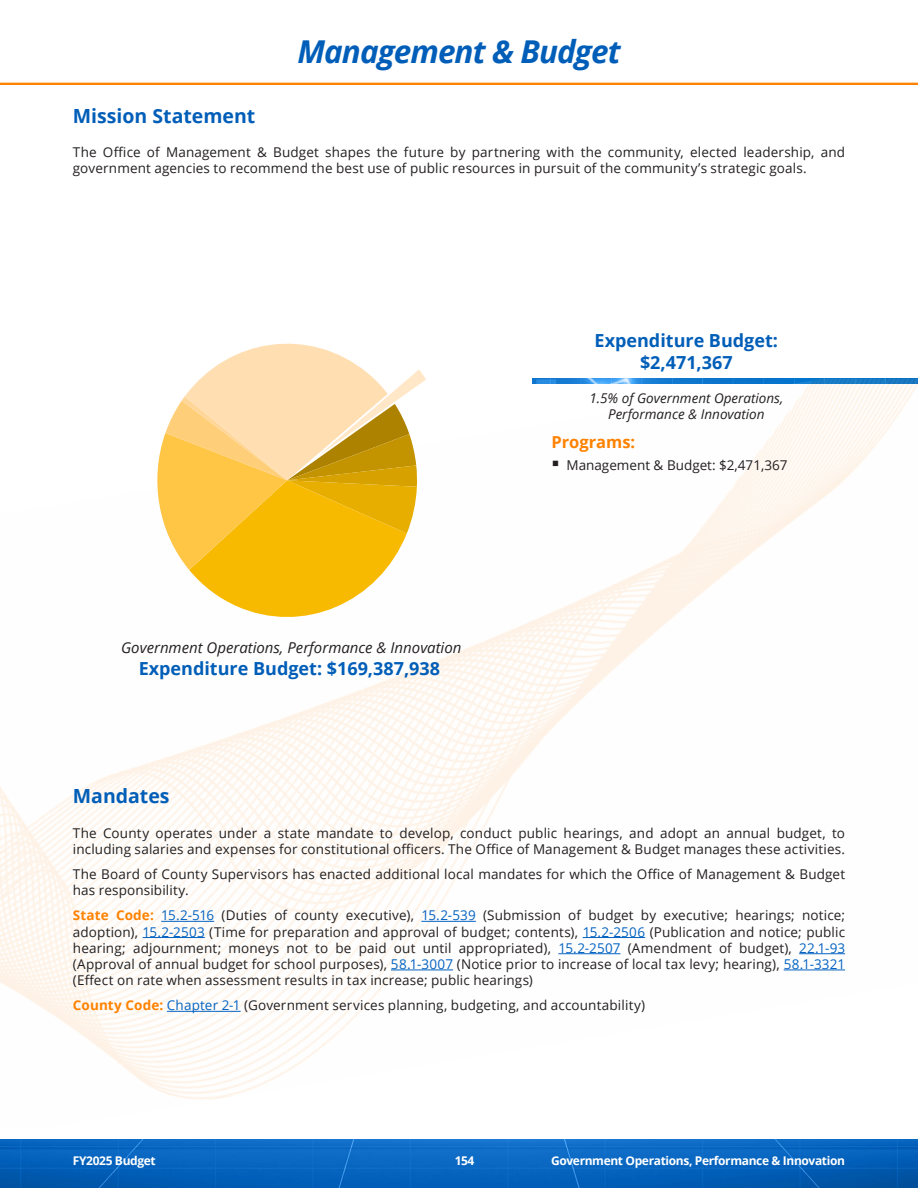
<style>
.page{position:relative;width:918px;height:1188px;background:#fff}
.page>*{position:absolute;margin:0;border:0;box-sizing:border-box;transform-origin:0 0}
.Head_2{font:italic 700 31.5px "Open Sans";letter-spacing:-.03em;color:#005eb8}
.Heading_L1{font:700 19.5px "Open Sans";color:#005eb8}
.EB_Heading{font:700 18px/21.6px "Open Sans";color:#005eb8;text-align:center}
.EB_Heading_2{font:700 16.5px "Open Sans";color:#ff8200}
.t1{font:italic 15px "Open Sans";color:#231f20}
.Body{font:13.5px/16.2px "Open Sans";letter-spacing:.01em;color:#231f20}
.EB_Quote{font:italic 13.5px/16.2px "Open Sans";color:#231f20;text-align:center}
.t2{font:700 12px "Open Sans";letter-spacing:-.03em;color:#fff}
.s1{font-weight:700;color:#ff8200}
.s2{color:#0563c1}
</style>
<div class="page">
<img style="left:0;top:82px;width:918px;height:3px">
<img style="left:0;top:1139px;width:918px;height:49px">
<img style="left:0;top:379px;width:918px;height:721px">
<svg style="left:149px;top:343px;width:277px;height:287px"></svg>
<hr style="left:161px;top:921px;width:53px;height:1px;background:#0563c1">
<hr style="left:421px;top:921px;width:55px;height:1px;background:#0563c1">
<hr style="left:143px;top:937px;width:62px;height:1px;background:#0563c1">
<hr style="left:583px;top:937px;width:62px;height:1px;background:#0563c1">
<hr style="left:558px;top:953px;width:62px;height:1px;background:#0563c1">
<hr style="left:799px;top:953px;width:46px;height:1px;background:#0563c1">
<hr style="left:391px;top:970px;width:62px;height:1px;background:#0563c1">
<hr style="left:784px;top:970px;width:61px;height:1px;background:#0563c1">
<hr style="left:167px;top:1011px;width:74px;height:1px;background:#0563c1">
<svg style="left:560px;top:470px;width:18px;height:1px"></svg>
<p class="Head_2" style="left:297px;top:29px;width:325px">Management &amp; Budget</p>
<p class="Heading_L1" style="left:73px;top:102px;width:184px">Mission Statement</p>
<p class="Body" style="left:73px;top:144px;width:774px">The Office of Management &amp; Budget shapes the future by partnering with the community, elected leadership, and government agencies to recommend the best use of public resources in pursuit of the community’s strategic goals.</p>
<p class="t1" style="left:121px;top:638px;width:342px">Government Operations, Performance &amp; Innovation</p>
<h3 class="EB_Heading" style="left:139px;top:657px;width:303px">Expenditure Budget: $169,387,938</h3>
<p class="EB_Heading" style="left:595px;top:329px;width:185px">Expenditure Budget: $2,471,367</p>
<p class="EB_Quote" style="left:589px;top:389px;width:195px">1.5% of Government Operations,<br>Performance &amp; Innovation</p>
<p class="EB_Heading_2" style="left:551px;top:430px;width:85px">Programs:</p>
<p class="Body" style="left:551px;top:457px;width:238px">▪ Management &amp; Budget: $2,471,367</p>
<p class="Heading_L1" style="left:73px;top:782px;width:98px">Mandates</p>
<p class="Body" style="left:73px;top:824px;width:774px">The County operates under a state mandate to develop, conduct public hearings, and adopt an annual budget, to including salaries and expenses for constitutional officers. The Office of Management &amp; Budget manages these activities.</p>
<p class="Body" style="left:73px;top:866px;width:774px">The Board of County Supervisors has enacted additional local mandates for which the Office of Management &amp; Budget has responsibility.</p>
<p class="Body" style="left:73px;top:907px;width:774px;text-align:justify"><span class="s1">State Code:</span> <span class="s2">15.2-516</span> (Duties of county executive), <span class="s2">15.2-539</span> (Submission of budget by executive; hearings; notice; adoption), <span class="s2">15.2-2503</span> (Time for preparation and approval of budget; contents), <span class="s2">15.2-2506</span> (Publication and notice; public hearing; adjournment; moneys not to be paid out until appropriated), <span class="s2">15.2-2507</span> (Amendment of budget), <span class="s2">22.1-93 </span>(Approval of annual budget for school purposes), <span class="s2">58.1-3007</span> (Notice prior to increase of local tax levy; hearing), <span class="s2">58.1-3321 </span>(Effect on rate when assessment results in tax increase; public hearings)</p>
<p class="Body" style="left:73px;top:997px;width:574px"><span class="s1">County Code:</span> <span class="s2">Chapter 2-1</span> (Government services planning, budgeting, and accountability)</p>
<p class="t2" style="left:73px;top:1152px;width:84px">FY2025 Budget</p>
<p class="t2" style="left:455px;top:1152px;width:21px">154</p>
<p class="t2" style="left:551px;top:1152px;width:296px">Government Operations, Performance &amp; Innovation</p>
</div>
